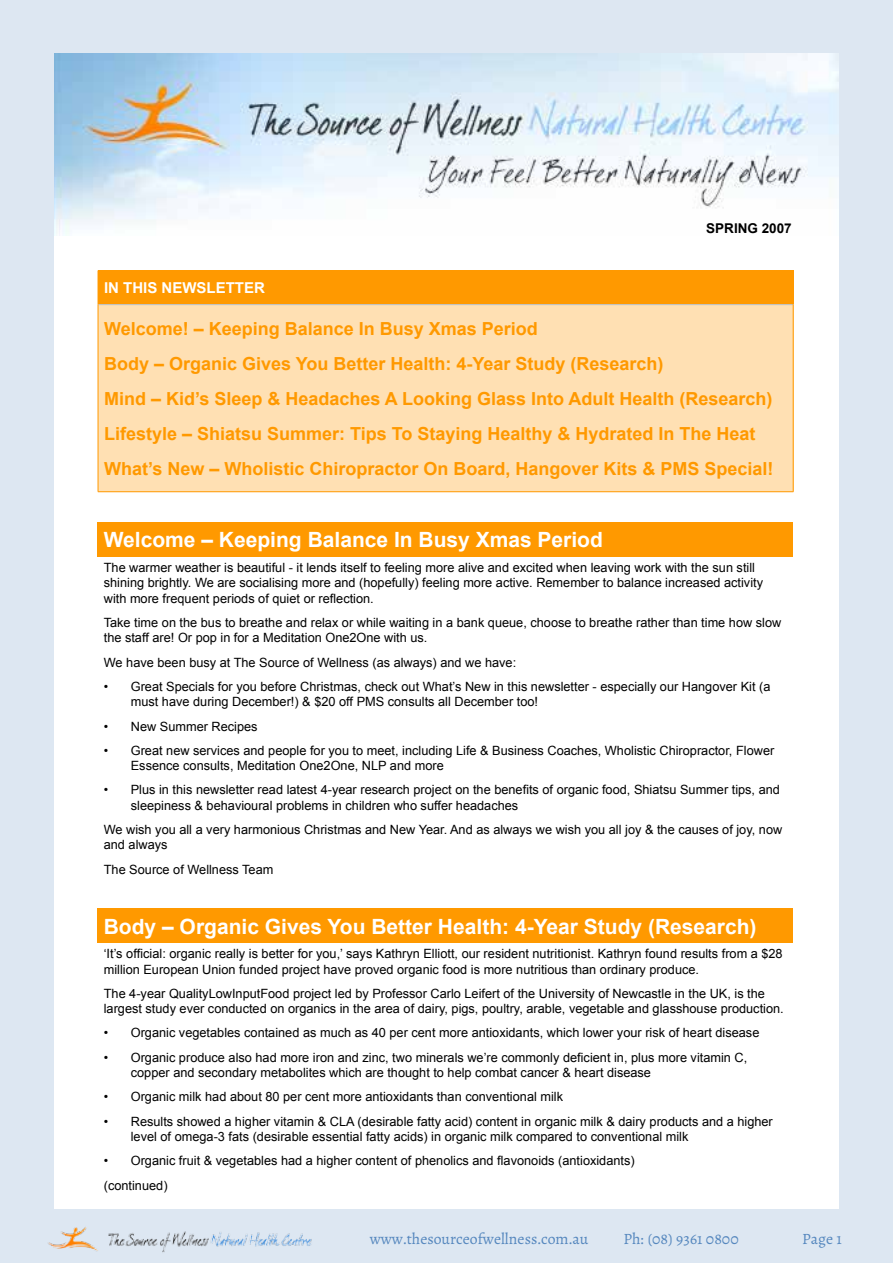
<style>
.page{position:relative;width:893px;height:1263px;background:#dde7f2}
.page>*{position:absolute;margin:0;border:0;box-sizing:border-box;transform-origin:0 0}
.t1{font:700 21px "Arial";color:#fff}
.t2{font:700 18px/35.1px "Arial";color:#f90}
.t3{font:15.75px "Alegreya";color:#5587be}
.t4{font:700 15px "Arial";color:#fff}
.t5{font:700 13.5px "Arial";color:#000}
.t6{font:12.75px/15.3px "Arial";color:#000}
</style>
<div class="page">
<div style="left:54px;top:54px;width:785px;height:1155px;background:#fff"></div>
<img style="left:48px;top:1227px;width:264px;height:26px">
<img style="left:54px;top:53px;width:785px;height:183px">
<div style="left:98px;top:523px;width:695px;height:34px;background:#f90"></div>
<div style="left:98px;top:271px;width:695px;height:34px;background:#f90"></div>
<div style="left:98px;top:305px;width:695px;height:187px;background:#ffe0b3"></div>
<hr style="left:98px;top:304px;width:695px;height:1px;background:#bcbec0">
<hr style="left:98px;top:270px;width:695px;height:1px;background:#f90">
<hr style="left:98px;top:271px;width:1px;height:34px;background:#f90">
<hr style="left:793px;top:271px;width:1px;height:34px;background:#f90">
<hr style="left:98px;top:305px;width:1px;height:186px;background:#f90">
<hr style="left:793px;top:305px;width:1px;height:186px;background:#f90">
<hr style="left:98px;top:491px;width:695px;height:1px;background:#f90">
<div style="left:98px;top:909px;width:695px;height:34px;background:#f90"></div>
<p class="t5" style="left:706px;top:220px;width:87px">SPRING 2007</p>
<p class="t4" style="left:104px;top:278px;width:162px">IN THIS NEWSLETTER</p>
<p class="t2" style="left:104px;top:311px;width:671px">Welcome! – Keeping Balance In Busy Xmas Period<br>Body – Organic Gives You Better Health: 4-Year Study (Research)<br>Mind – Kid’s Sleep &amp; Headaches A Looking Glass Into Adult Health (Research)<br>Lifestyle – Shiatsu Summer: Tips To Staying Healthy &amp; Hydrated In The Heat What’s New – Wholistic Chiropractor On Board, Hangover Kits &amp; PMS Special!</p>
<h1 class="t1" style="left:104px;top:526px;width:501px">Welcome – Keeping Balance In Busy Xmas Period</h1>
<p class="t6" style="left:104px;top:560px;width:661px">The warmer weather is beautiful - it lends itself to feeling more alive and excited when leaving work with the sun still shining brightly. We are socialising more and (hopefully) feeling more active. Remember to balance increased activity with more frequent periods of quiet or reflection.</p>
<p class="t6" style="left:104px;top:615px;width:679px">Take time on the bus to breathe and relax or while waiting in a bank queue, choose to breathe rather than time how slow the staff are! Or pop in for a Meditation One2One with us.</p>
<p class="t6" style="left:104px;top:655px;width:414px">We have been busy at The Source of Wellness (as always) and we have:</p>
<p class="t6" style="left:131px;top:679px;width:641px;text-indent:-27px">• Great Specials for you before Christmas, check out What’s New in this newsletter - especially our Hangover Kit (a must have during December!) &amp; $20 off PMS consults all December too!</p>
<p class="t6" style="left:104px;top:718px;width:155px">• New Summer Recipes</p>
<p class="t6" style="left:131px;top:743px;width:645px;text-indent:-27px">• Great new services and people for you to meet, including Life &amp; Business Coaches, Wholistic Chiropractor, Flower<br>Essence consults, Meditation One2One, NLP and more</p>
<p class="t6" style="left:131px;top:782px;width:651px;text-indent:-27px">• Plus in this newsletter read latest 4-year research project on the benefits of organic food, Shiatsu Summer tips, and sleepiness &amp; behavioural problems in children who suffer headaches</p>
<p class="t6" style="left:104px;top:822px;width:680px">We wish you all a very harmonious Christmas and New Year. And as always we wish you all joy &amp; the causes of joy, now and always</p>
<p class="t6" style="left:104px;top:862px;width:171px">The Source of Wellness Team</p>
<h1 class="t1" style="left:104px;top:912px;width:654px">Body – Organic Gives You Better Health: 4-Year Study (Research)</h1>
<p class="t6" style="left:104px;top:946px;width:680px">‘It’s official: organic really is better for you,’ says Kathryn Elliott, our resident nutritionist. Kathryn found results from a $28 million European Union funded project have proved organic food is more nutritious than ordinary produce.</p>
<p class="t6" style="left:104px;top:986px;width:681px">The 4-year QualityLowInputFood project led by Professor Carlo Leifert of the University of Newcastle in the UK, is the largest study ever conducted on organics in the area of dairy, pigs, poultry, arable, vegetable and glasshouse production.</p>
<p class="t6" style="left:104px;top:1025px;width:657px">• Organic vegetables contained as much as 40 per cent more antioxidants, which lower your risk of heart disease</p>
<p class="t6" style="left:131px;top:1050px;width:618px;text-indent:-27px">• Organic produce also had more iron and zinc, two minerals we’re commonly deficient in, plus more vitamin C, copper and secondary metabolites which are thought to help combat cancer &amp; heart disease</p>
<p class="t6" style="left:104px;top:1089px;width:461px">• Organic milk had about 80 per cent more antioxidants than conventional milk</p>
<p class="t6" style="left:131px;top:1114px;width:644px;text-indent:-27px">• Results showed a higher vitamin &amp; CLA (desirable fatty acid) content in organic milk &amp; dairy products and a higher level of omega-3 fats (desirable essential fatty acids) in organic milk compared to conventional milk</p>
<p class="t6" style="left:104px;top:1149px;width:532px;line-height:24.3px">• Organic fruit &amp; vegetables had a higher content of phenolics and flavonoids (antioxidants) (continued)</p>
<p class="t3" style="left:370px;top:1229px;width:220px">www.thesourceofwellness.com.au</p>
<p class="t3" style="left:623px;top:1229px;width:117px">Ph: (08) 9361 0800</p>
<p class="t3" style="left:802px;top:1229px;width:41px">Page 1</p>
</div>
